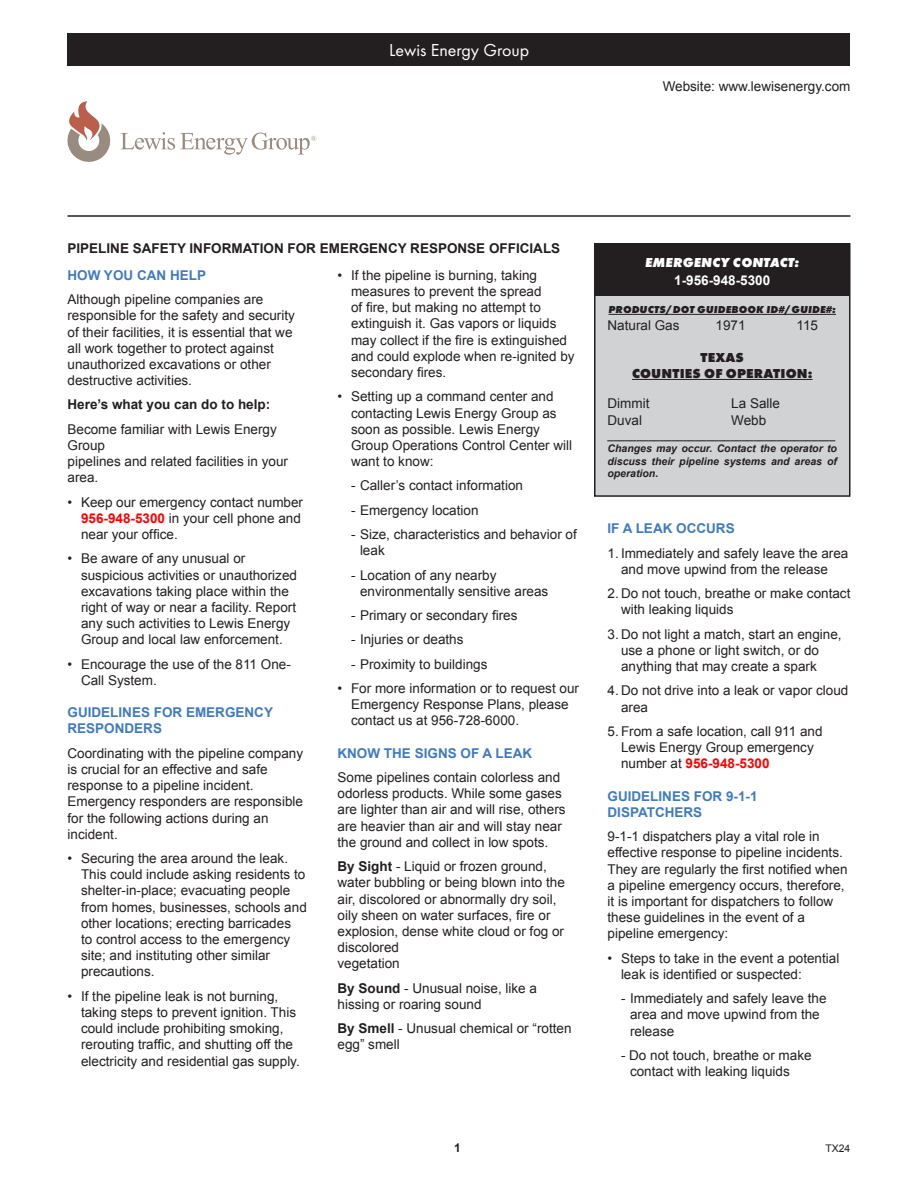
<style>
.page{position:relative;width:918px;height:1188px;background:#fff}
.page>*{position:absolute;margin:0;border:0;box-sizing:border-box;transform-origin:0 0}
.t1{font:18px "Futura PT";color:#fff}
.t2{font:13.5px/16.2px "Arial";color:#231f20}
.t3{font:700 13.5px/16.2px "Arial";color:#407bbf}
.t4{font:700 13.5px "Arial";color:#231f20}
.t5{font:800 13.5px "Futura PT";letter-spacing:.01em;color:#231f20}
.t6{font:italic 800 13.5px "Futura PT";letter-spacing:.01em;color:#fff}
.t7{font:700 13.5px "Arial";color:#fff}
.t8{font:700 12px "Arial";color:#231f20}
.t9{font:italic 700 10.5px/12.6px "Arial";color:#231f20;text-align:justify}
.t10{font:italic 800 10.5px "Futura PT";letter-spacing:.01em;color:#231f20}
.t11{font:10.5px "Arial";color:#231f20}
.s1{font-weight:700;color:#f00}
.s2{font-weight:700}
</style>
<div class="page">
<hr style="left:68px;top:215px;width:782px;height:2px;background:#231f20">
<div style="left:68px;top:34px;width:782px;height:32px;background:#231f20"></div>
<div style="left:595px;top:244px;width:255px;height:252px;background:#d1d2d4"></div>
<div style="left:594px;top:243px;width:256px;height:254px;border:2px solid #231f20"></div>
<div style="left:594px;top:244px;width:256px;height:52px;background:#231f20"></div>
<hr style="left:609px;top:314px;width:227px;height:1px;background:#231f20">
<hr style="left:632px;top:379px;width:181px;height:1px;background:#231f20">
<svg style="left:68px;top:101px;width:43px;height:61px"></svg>
<svg style="left:121px;top:132px;width:195px;height:23px"></svg>
<p class="t1" style="left:389px;top:39px;width:142px">Lewis Energy Group</p>
<p class="t2" style="left:663px;top:78px;width:189px">Website: www.lewisenergy.com</p>
<p class="t4" style="left:68px;top:239px;width:494px">PIPELINE SAFETY INFORMATION FOR EMERGENCY RESPONSE OFFICIALS</p>
<p class="t3" style="left:68px;top:267px;width:140px">HOW YOU CAN HELP</p>
<p class="t2" style="left:68px;top:291px;width:229px">Although pipeline companies are responsible for the safety and security of their facilities, it is essential that we all work together to protect against unauthorized excavations or other destructive activities.</p>
<p class="t4" style="left:68px;top:396px;width:204px">Here’s what you can do to help:</p>
<p class="t2" style="left:68px;top:421px;width:211px">Become familiar with Lewis Energy<br>Group</p>
<p class="t2" style="left:68px;top:453px;width:222px">pipelines and related facilities in your area.</p>
<p class="t2" style="left:81px;top:494px;width:224px;text-indent:-14px">• Keep our emergency contact number<br><span class="s1">956-948-5300</span> in your cell phone and near your office.</p>
<p class="t2" style="left:81px;top:551px;width:218px;text-indent:-14px">• Be aware of any unusual or suspicious activities or unauthorized excavations taking place within the right of way or near a facility. Report any such activities to Lewis Energy Group and local law enforcement.</p>
<p class="t2" style="left:81px;top:656px;width:211px;text-indent:-14px">• Encourage the use of the 811 One-<br>Call System.</p>
<p class="t3" style="left:68px;top:705px;width:207px">GUIDELINES FOR EMERGENCY</p>
<p class="t3" style="left:68px;top:721px;width:96px">RESPONDERS</p>
<p class="t2" style="left:68px;top:745px;width:237px">Coordinating with the pipeline company is crucial for an effective and safe response to a pipeline incident.<br>Emergency responders are responsible for the following actions during an incident.</p>
<p class="t2" style="left:81px;top:850px;width:227px;text-indent:-14px">• Securing the area around the leak.<br>This could include asking residents to shelter-in-place; evacuating people from homes, businesses, schools and other locations; erecting barricades<br>to control access to the emergency site; and instituting other similar precautions.</p>
<p class="t2" style="left:81px;top:988px;width:220px;text-indent:-14px">• If the pipeline leak is not burning, taking steps to prevent ignition. This could include prohibiting smoking, rerouting traffic, and shutting off the electricity and residential gas supply.</p>
<p class="t2" style="left:351px;top:267px;width:225px;text-indent:-14px">• If the pipeline is burning, taking measures to prevent the spread<br>of fire, but making no attempt to extinguish it. Gas vapors or liquids may collect if the fire is extinguished and could explode when re-ignited by secondary fires.</p>
<p class="t2" style="left:351px;top:389px;width:223px;text-indent:-14px">• Setting up a command center and contacting Lewis Energy Group as soon as possible. Lewis Energy<br>Group Operations Control Center will want to know:</p>
<p class="t2" style="left:351px;top:478px;width:174px">- Caller’s contact information</p>
<p class="t2" style="left:351px;top:502px;width:129px">- Emergency location</p>
<p class="t2" style="left:360px;top:526px;width:218px;text-indent:-9px">- Size, characteristics and behavior of leak</p>
<p class="t2" style="left:360px;top:567px;width:190px;text-indent:-9px">- Location of any nearby environmentally sensitive areas</p>
<p class="t2" style="left:351px;top:607px;width:168px">- Primary or secondary fires</p>
<p class="t2" style="left:351px;top:632px;width:114px">- Injuries or deaths</p>
<p class="t2" style="left:351px;top:656px;width:138px">- Proximity to buildings</p>
<p class="t2" style="left:351px;top:680px;width:230px;text-indent:-14px">• For more information or to request our<br>Emergency Response Plans, please contact us at 956-728-6000.</p>
<p class="t3" style="left:338px;top:745px;width:196px">KNOW THE SIGNS OF A LEAK</p>
<p class="t2" style="left:338px;top:769px;width:230px">Some pipelines contain colorless and odorless products. While some gases are lighter than air and will rise, others are heavier than air and will stay near the ground and collect in low spots.</p>
<p class="t2" style="left:338px;top:858px;width:229px"><span class="s2">By Sight</span> - Liquid or frozen ground, water bubbling or being blown into the air, discolored or abnormally dry soil, oily sheen on water surfaces, fire or explosion, dense white cloud or fog or discolored</p>
<p class="t2" style="left:338px;top:956px;width:64px">vegetation</p>
<p class="t2" style="left:338px;top:980px;width:201px"><span class="s2">By Sound</span> - Unusual noise, like a hissing or roaring sound</p>
<p class="t2" style="left:338px;top:1020px;width:236px"><span class="s2">By Smell</span> - Unusual chemical or “rotten</p>
<p class="t2" style="left:338px;top:1037px;width:64px">egg” smell</p>
<p class="t6" style="left:645px;top:253px;width:156px">EMERGENCY CONTACT:</p>
<p class="t7" style="left:674px;top:271px;width:98px">1-956-948-5300</p>
<p class="t10" style="left:609px;top:303px;width:229px">PRODUCTS/DOT GUIDEBOOK ID#/GUIDE#:</p>
<p class="t2" style="left:608px;top:317px;width:74px">Natural Gas</p>
<p class="t2" style="left:716px;top:317px;width:32px">1971</p>
<p class="t2" style="left:796px;top:317px;width:23px">115</p>
<p class="t5" style="left:701px;top:349px;width:45px">TEXAS</p>
<p class="t5" style="left:632px;top:365px;width:182px">COUNTIES OF OPERATION:</p>
<p class="t2" style="left:608px;top:396px;width:43px">Dimmit</p>
<p class="t2" style="left:608px;top:412px;width:36px">Duval</p>
<p class="t2" style="left:731px;top:396px;width:50px">La Salle</p>
<p class="t2" style="left:731px;top:412px;width:37px">Webb</p>
<p class="t9" style="left:608px;top:430px;width:229px">_______________________________________</p>
<p class="t9" style="left:608px;top:442px;width:231px">Changes may occur. Contact the operator to discuss their pipeline systems and areas of operation.</p>
<p class="t3" style="left:608px;top:521px;width:129px">IF A LEAK OCCURS</p>
<p class="t2" style="left:608px;top:545px;width:242px;text-align:center">1. Immediately and safely leave the area and move upwind from the release</p>
<p class="t2" style="left:621px;top:585px;width:231px;text-indent:-14px">2. Do not touch, breathe or make contact with leaking liquids</p>
<p class="t2" style="left:621px;top:626px;width:222px;text-indent:-14px">3. Do not light a match, start an engine, use a phone or light switch, or do anything that may create a spark</p>
<p class="t2" style="left:621px;top:683px;width:229px;text-indent:-14px">4. Do not drive into a leak or vapor cloud area</p>
<p class="t2" style="left:621px;top:723px;width:203px;text-indent:-14px">5. From a safe location, call 911 and<br>Lewis Energy Group emergency number at <span class="s1">956-948-5300</span></p>
<p class="t3" style="left:608px;top:788px;width:152px">GUIDELINES FOR 9-1-1<br>DISPATCHERS</p>
<p class="t2" style="left:608px;top:828px;width:242px">9-1-1 dispatchers play a vital role in effective response to pipeline incidents.<br>They are regularly the first notified when a pipeline emergency occurs, therefore, it is important for dispatchers to follow these guidelines in the event of a pipeline emergency:</p>
<p class="t2" style="left:621px;top:950px;width:220px;text-indent:-14px">• Steps to take in the event a potential leak is identified or suspected:</p>
<p class="t2" style="left:630px;top:990px;width:198px;text-indent:-9px">- Immediately and safely leave the area and move upwind from the release</p>
<p class="t2" style="left:630px;top:1047px;width:183px;text-indent:-9px">- Do not touch, breathe or make contact with leaking liquids</p>
<p class="t8" style="left:454px;top:1140px;width:8px">1</p>
<p class="t11" style="left:825px;top:1141px;width:27px">TX24</p>
</div>
